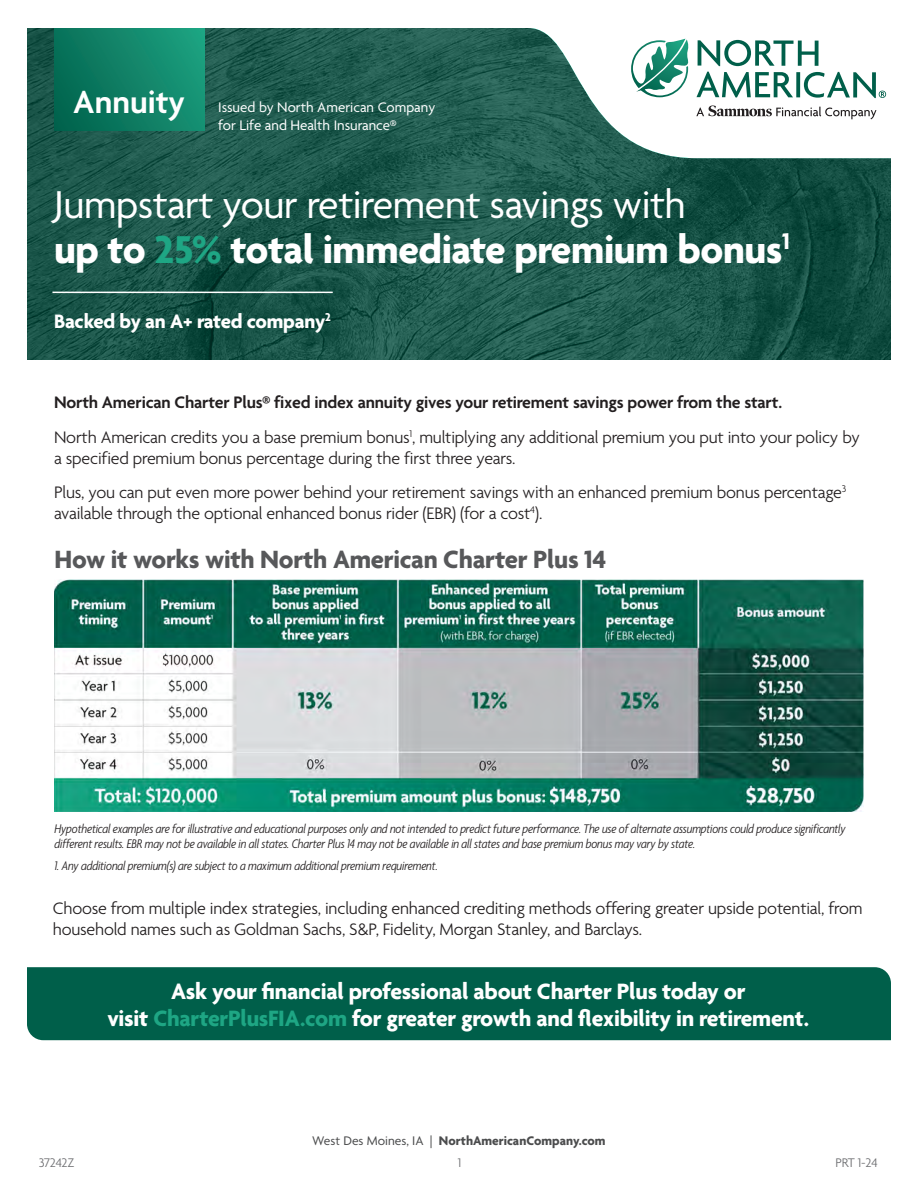
<style>
.page{position:relative;width:918px;height:1188px;background:#fff}
.page>*{position:absolute;margin:0;border:0;box-sizing:border-box;transform-origin:0 0}
.Main_Header{font:42px/45px "Agenda";letter-spacing:-.01em;color:#fff}
.t1{font:600 34.5px "Agenda";color:#fff}
.SubHeader{font:700 27px "Agenda";letter-spacing:-.01em;color:#57585a}
.t2{font:700 24px/27px "Agenda";letter-spacing:-.01em;color:#fff;text-align:center}
.Main_Header-2{font:700 21px "Agenda";letter-spacing:-.01em;color:#fff}
.t3{font:300 18px/21px "Agenda";letter-spacing:-.01em;color:#231f20}
.t4{font:600 18px "Agenda";letter-spacing:-.01em;color:#231f20}
.t5{font:15px/18px "Agenda";color:#fff}
.Footnotes{font:italic 300 condensed 13.5px/15px "Agenda";letter-spacing:-.01em;color:#231f20}
.t6{font:700 13.5px "Agenda";color:#4b4c4d}
.Form_Number_Date{font:300 13.5px "Agenda";letter-spacing:-.02em;color:#6c6d70}
.s1{font-weight:700}
.s2{font-weight:700;color:#1ea684}
.s3{color:#1ea684}
.s4{font-weight:400}
</style>
<div class="page">
<svg style="left:27px;top:28px;width:864px;height:332px;background:#32675c"></svg>
<div style="left:27px;top:967px;width:864px;height:73px;background:#005f4a"></div>
<div style="left:54px;top:28px;width:150px;height:102px;background:linear-gradient(to right,#046852,#1b9a7a)"></div>
<svg style="left:698px;top:40px;width:121px;height:26px"></svg>
<svg style="left:697px;top:72px;width:96px;height:25px"></svg>
<svg style="left:796px;top:72px;width:4px;height:25px"></svg>
<svg style="left:631px;top:39px;width:58px;height:58px"></svg>
<svg style="left:696px;top:105px;width:180px;height:14px"></svg>
<svg style="left:804px;top:72px;width:82px;height:26px"></svg>
<img style="left:54px;top:579px;width:810px;height:233px">
<hr style="left:52px;top:292px;width:281px;height:1px;background:#fff">
<p class="t1" style="left:73px;top:83px;width:113px">Annuity</p>
<p class="t5" style="left:218px;top:100px;width:219px">Issued by North American Company for Life and Health Insurance®</p>
<p class="Main_Header" style="left:54px;top:185px;width:737px">Jumpstart your retirement savings with<br><span class="s1">up to</span> <span class="s2">25%</span> <span class="s1">total immediate premium bonus</span><sup>1</sup></p>
<p class="Main_Header-2" style="left:54px;top:310px;width:279px">Backed by an A+ rated company<sup>2</sup></p>
<p class="t4" style="left:54px;top:393px;width:730px">North American Charter Plus® fixed index annuity gives your retirement savings power from the start.</p>
<p class="t3" style="left:54px;top:428px;width:807px">North American credits you a base premium bonus<sup>1</sup>, multiplying any additional premium you put into your policy by a specified premium bonus percentage during the first three years.</p>
<p class="t3" style="left:54px;top:483px;width:794px">Plus, you can put even more power behind your retirement savings with an enhanced premium bonus percentage<sup>3 </sup>available through the optional enhanced bonus rider (EBR) (for a cost<sup>4</sup>).</p>
<p class="SubHeader" style="left:55px;top:545px;width:553px">How it works with North American Charter Plus 14</p>
<p class="Footnotes" style="left:55px;top:821px;width:793px">Hypothetical examples are for illustrative and educational purposes only and not intended to predict future performance. The use of alternate assumptions could produce significantly different results. EBR may not be available in all states. Charter Plus 14 may not be available in all states and base premium bonus may vary by state.</p>
<p class="Footnotes" style="left:55px;top:858px;width:385px">1. Any additional premium(s) are subject to a maximum additional premium requirement.</p>
<p class="t3" style="left:53px;top:899px;width:811px">Choose from multiple index strategies, including enhanced crediting methods offering greater upside potential, from household names such as Goldman Sachs, S&amp;P, Fidelity, Morgan Stanley, and Barclays.</p>
<p class="t2" style="left:107px;top:979px;width:703px">Ask your financial professional about Charter Plus today or<br>visit <span class="s3">CharterPlusFIA.com</span> for greater growth and flexibility in retirement.</p>
<p class="t6" style="left:312px;top:1133px;width:295px"><span class="s4">West Des Moines, IA |</span> NorthAmericanCompany.com</p>
<p class="Form_Number_Date" style="left:458px;top:1155px;width:5px">1</p>
<p class="Form_Number_Date" style="left:39px;top:1155px;width:37px">37242Z</p>
<p class="Form_Number_Date" style="left:835px;top:1155px;width:44px">PRT 1-24</p>
</div>
